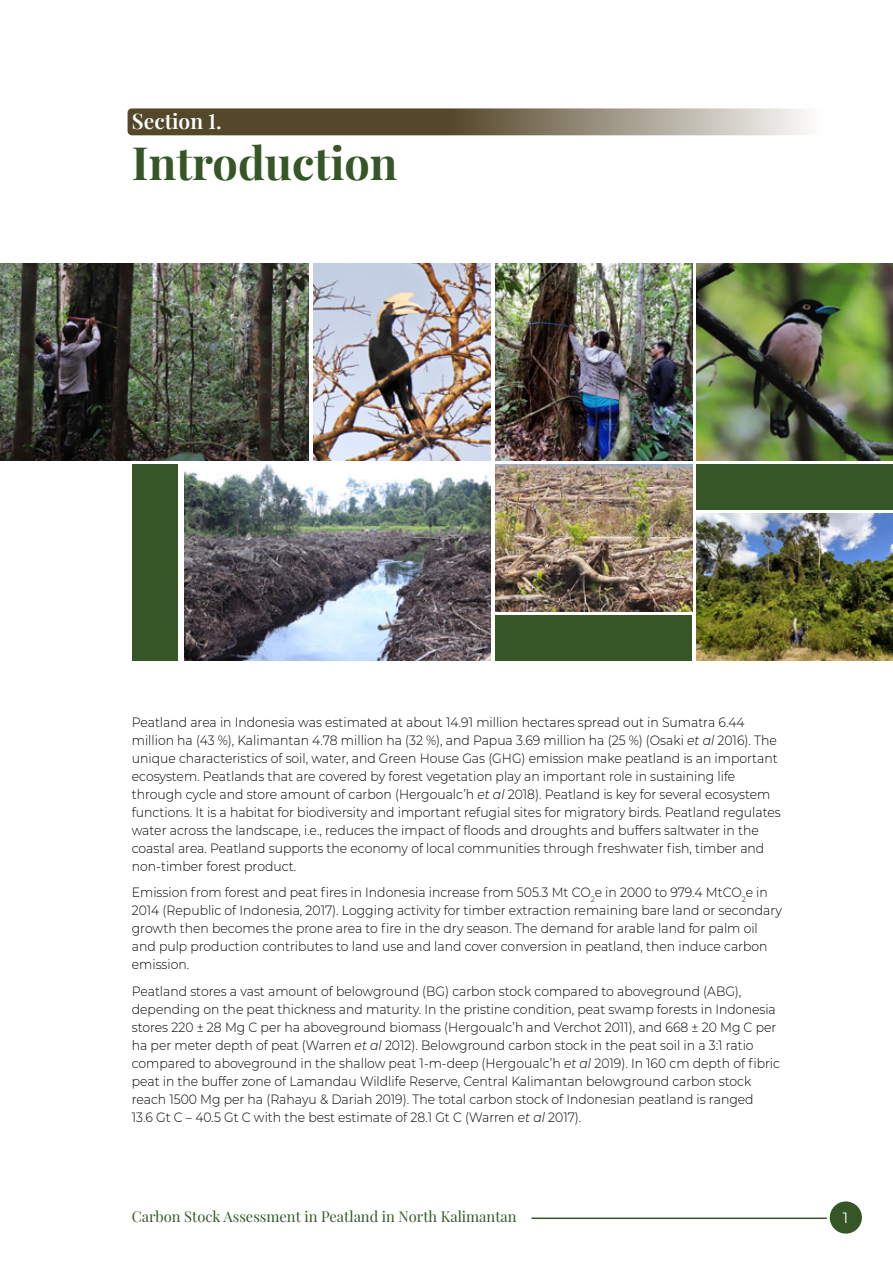
<style>
.page{position:relative;width:893px;height:1263px;background:#fff}
.page>*{position:absolute;margin:0;border:0;box-sizing:border-box;transform-origin:0 0}
.t1{font:700 45px "Playfair Display";color:#375628}
.t2{font:600 21px "Playfair Display";color:#fff}
.t3{font:15px "Montserrat";color:#fff}
.t4{font:14.7px "Playfair Display";color:#375628}
.t5{font:300 13.5px/18px "Montserrat";color:#000;scale:.92 1}
.s1{font-style:italic}
</style>
<div class="page">
<hr style="left:531px;top:1217px;width:307px;height:2px;background:#375628">
<div style="left:828px;top:1200px;width:35px;height:35px;background:#375628;border-radius:50%"></div>
<div style="left:827px;top:1198px;width:38px;height:38px;border:3px solid #fff;border-radius:50%"></div>
<svg style="left:128px;top:108px;width:678px;height:27px;background:#817761"></svg>
<img style="left:314px;top:264px;width:176px;height:196px">
<img style="left:0;top:264px;width:309px;height:196px">
<img style="left:184px;top:464px;width:306px;height:197px">
<img style="left:495px;top:264px;width:197px;height:196px">
<img style="left:495px;top:464px;width:197px;height:147px">
<img style="left:696px;top:264px;width:197px;height:196px">
<img style="left:696px;top:513px;width:197px;height:148px">
<div style="left:696px;top:464px;width:197px;height:46px;background:#375628"></div>
<div style="left:495px;top:615px;width:197px;height:46px;background:#375628"></div>
<div style="left:132px;top:464px;width:46px;height:197px;background:#375628"></div>
<h2 class="t2" style="left:132px;top:105px;width:91px">Section 1.</h2>
<h1 class="t1" style="left:132px;top:128px;width:267px">Introduction</h1>
<p class="t5" style="left:132px;top:712px;width:707px">Peatland area in Indonesia was estimated at about 14.91 million hectares spread out in Sumatra 6.44 million ha (43 %), Kalimantan 4.78 million ha (32 %), and Papua 3.69 million ha (25 %) (Osaki <span class="s1">et al</span> 2016). The unique characteristics of soil, water, and Green House Gas (GHG) emission make peatland is an important ecosystem. Peatlands that are covered by forest vegetation play an important role in sustaining life through cycle and store amount of carbon (Hergoualc’h <span class="s1">et al</span> 2018). Peatland is key for several ecosystem functions. It is a habitat for biodiversity and important refugial sites for migratory birds. Peatland regulates water across the landscape, i.e., reduces the impact of floods and droughts and buffers saltwater in the coastal area. Peatland supports the economy of local communities through freshwater fish, timber and non-timber forest product.</p>
<p class="t5" style="left:132px;top:883px;width:708px">Emission from forest and peat fires in Indonesia increase from 505.3 Mt CO<sub>2</sub>e in 2000 to 979.4 MtCO<sub>2</sub>e in 2014 (Republic of Indonesia, 2017). Logging activity for timber extraction remaining bare land or secondary growth then becomes the prone area to fire in the dry season. The demand for arable land for palm oil and pulp production contributes to land use and land cover conversion in peatland, then induce carbon emission.</p>
<p class="t5" style="left:132px;top:981px;width:706px">Peatland stores a vast amount of belowground (BG) carbon stock compared to aboveground (ABG), depending on the peat thickness and maturity. In the pristine condition, peat swamp forests in Indonesia stores 220 ± 28 Mg C per ha aboveground biomass (Hergoualc’h and Verchot 2011), and 668 ± 20 Mg C per ha per meter depth of peat (Warren <span class="s1">et al</span> 2012). Belowground carbon stock in the peat soil in a 3:1 ratio compared to aboveground in the shallow peat 1-m-deep (Hergoualc’h <span class="s1">et al</span> 2019). In 160 cm depth of fibric peat in the buffer zone of Lamandau Wildlife Reserve, Central Kalimantan belowground carbon stock reach 1500 Mg per ha (Rahayu &amp; Dariah 2019). The total carbon stock of Indonesian peatland is ranged<br>13.6 Gt C – 40.5 Gt C with the best estimate of 28.1 Gt C (Warren <span class="s1">et al</span> 2017).</p>
<p class="t4" style="left:132px;top:1205px;width:386px">Carbon Stock Assessment in Peatland in North Kalimantan</p>
<p class="t3" style="left:843px;top:1208px;width:7px">1</p>
</div>
